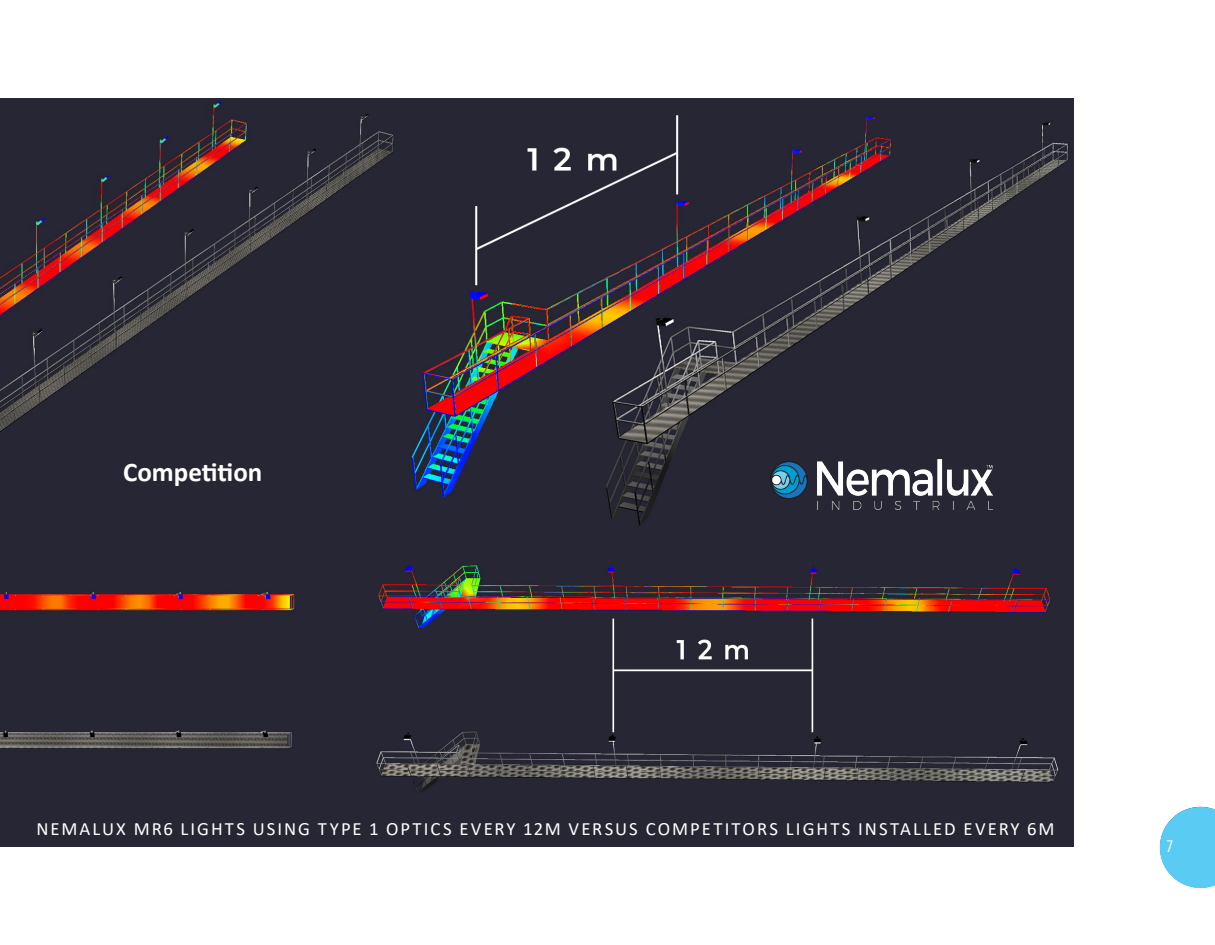
<style>
.page{position:relative;width:1215px;height:945px;background:#fff}
.page>*{position:absolute;margin:0;border:0;box-sizing:border-box;transform-origin:0 0}
.Headline_3{font:700 27px "Calibri";color:#fff}
.t1{font:18.75px "Calibri";letter-spacing:.11em;color:#fff}
.t2{font:condensed 16.5px "PT Sans";color:#fff}
</style>
<div class="page">
<img style="left:399px;top:99px;width:675px;height:442px">
<div style="left:0;top:808px;width:1074px;height:38px;background:#272634"></div>
<img style="left:0;top:99px;width:399px;height:442px">
<img style="left:344px;top:541px;width:730px;height:278px">
<img style="left:770px;top:459px;width:222px;height:51px">
<img style="left:0;top:541px;width:359px;height:267px">
<svg style="left:1160px;top:807px;width:55px;height:81px;background:#73d3f4"></svg>
<p class="Headline_3" style="left:123px;top:453px;width:141px">Competition</p>
<p class="t1" style="left:36px;top:816px;width:1019px">NEMALUX MR6 LIGHTS USING TYPE 1 OPTICS EVERY 12M VERSUS COMPETITORS LIGHTS INSTALLED EVERY 6M</p>
<p class="t2" style="left:1166px;top:836px;width:9px">7</p>
</div>
